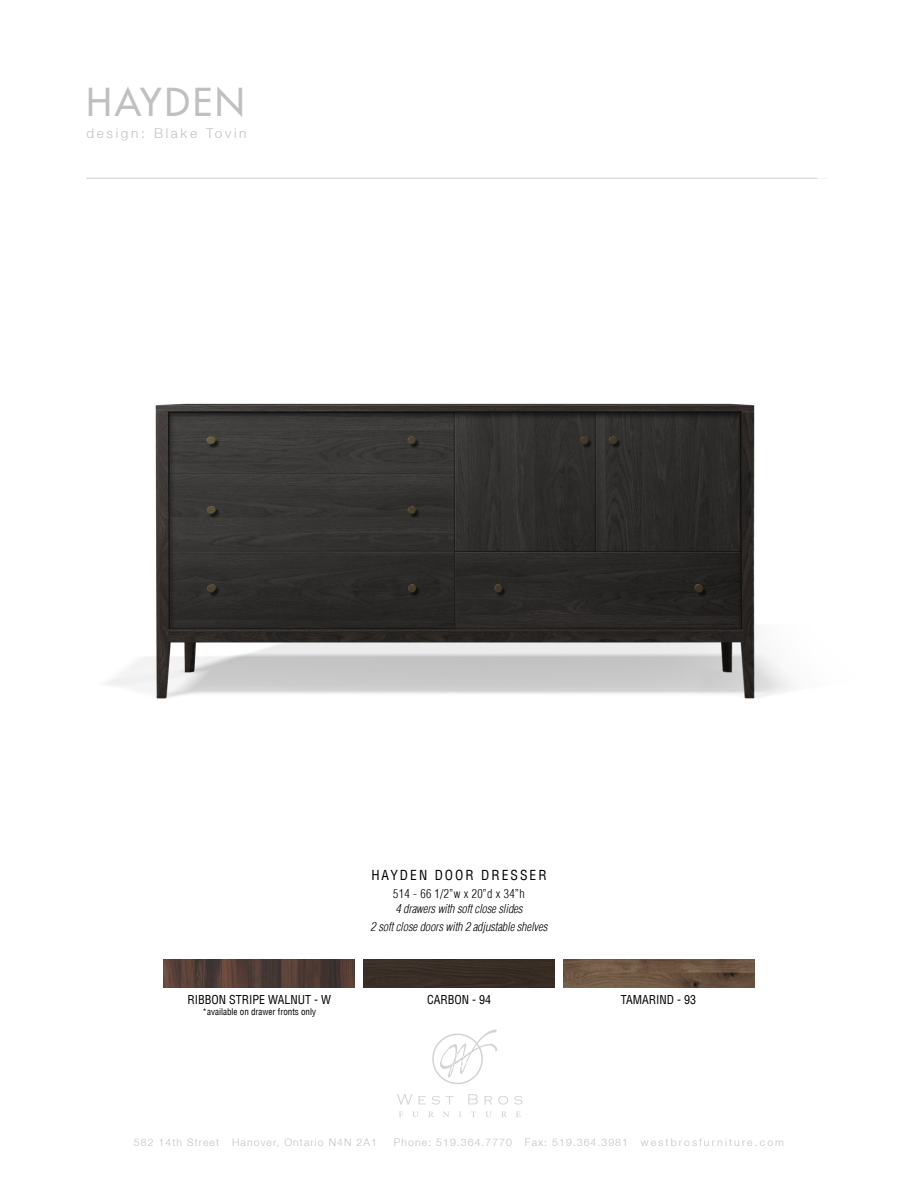
<style>
.page{position:relative;width:918px;height:1188px;background:#fff}
.page>*{position:absolute;margin:0;border:0;box-sizing:border-box;transform-origin:0 0}
.t1{font:37.5px "Futura LT";letter-spacing:.08em;color:#bec0c2}
.t2{font:300 13.5px "Helvetica Neue LT";letter-spacing:.2em;color:#bec0c2}
.t3{font:condensed 13.5px "Helvetica LT";letter-spacing:.15em;color:#000}
.t4{font:italic 300 condensed 12px "Helvetica LT";letter-spacing:-.01em;color:#000}
.t5{font:condensed 12px "Helvetica LT";color:#000}
.t6{font:300 condensed 12px "Helvetica LT";letter-spacing:.025em;color:#000}
.t7{font:300 10.5px "Helvetica Neue LT";letter-spacing:.1em;color:#bec0c2}
.t8{font:condensed 9px "Helvetica LT";color:#000}
</style>
<div class="page">
<svg style="left:399px;top:1112px;width:4px;height:5px"></svg>
<svg style="left:413px;top:1112px;width:5px;height:5px"></svg>
<svg style="left:428px;top:1112px;width:6px;height:5px"></svg>
<svg style="left:443px;top:1112px;width:6px;height:5px"></svg>
<svg style="left:471px;top:1111px;width:5px;height:6px"></svg>
<svg style="left:486px;top:1112px;width:5px;height:5px"></svg>
<svg style="left:501px;top:1112px;width:6px;height:5px"></svg>
<svg style="left:516px;top:1112px;width:5px;height:5px"></svg>
<svg style="left:514px;top:1096px;width:9px;height:9px"></svg>
<svg style="left:397px;top:1029px;width:111px;height:76px"></svg>
<hr style="left:86px;top:178px;width:742px;height:1px;background:#f2f2f3">
<img style="left:164px;top:959px;width:191px;height:29px">
<div style="left:364px;top:959px;width:191px;height:29px;background:#382d25"></div>
<img style="left:563px;top:959px;width:191px;height:29px">
<img style="left:107px;top:403px;width:685px;height:296px">
<hr style="left:86px;top:178px;width:731px;height:1px;background:#d1d3d4">
<h1 class="t1" style="left:86px;top:78px;width:160px">HAYDEN</h1>
<p class="t2" style="left:86px;top:125px;width:162px">design: Blake Tovin</p>
<p class="t3" style="left:371px;top:867px;width:177px">HAYDEN DOOR DRESSER</p>
<p class="t6" style="left:393px;top:886px;width:133px">514 - 66 1/2”w x 20”d x 34”h</p>
<p class="t4" style="left:396px;top:901px;width:128px">4 drawers with soft close slides</p>
<p class="t4" style="left:371px;top:919px;width:178px">2 soft close doors with 2 adjustable shelves</p>
<p class="t5" style="left:187px;top:992px;width:145px">RIBBON STRIPE WALNUT - W</p>
<p class="t5" style="left:427px;top:993px;width:66px">CARBON - 94</p>
<p class="t5" style="left:621px;top:993px;width:77px">TAMARIND - 93</p>
<p class="t8" style="left:203px;top:1006px;width:115px">*available on drawer fronts only</p>
<p class="t7" style="left:134px;top:1136px;width:245px">582 14th Street Hanover, Ontario N4N 2A1</p>
<p class="t7" style="left:394px;top:1136px;width:392px">Phone: 519.364.7770 Fax: 519.364.3981 westbrosfur niture.com</p>
</div>
